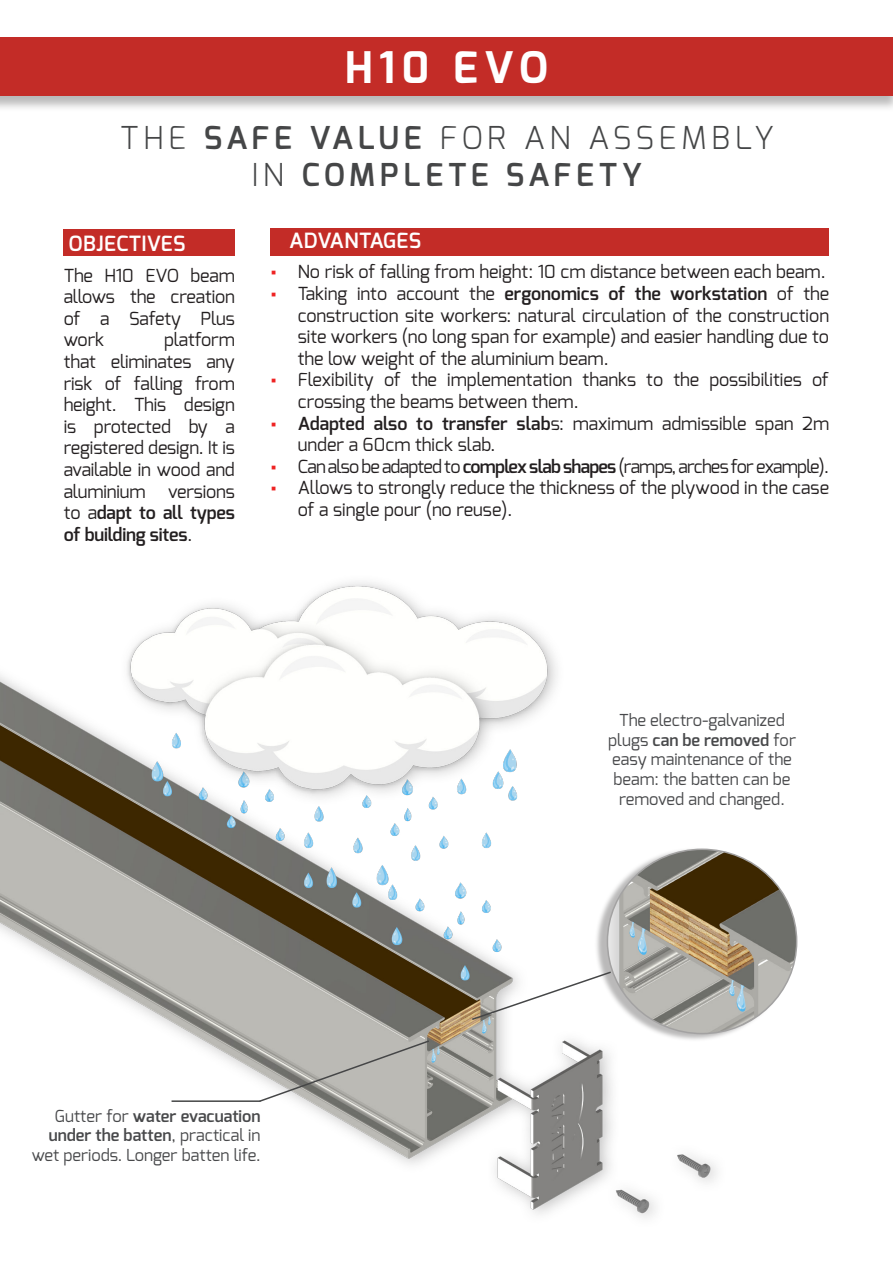
<style>
.page{position:relative;width:893px;height:1263px;background:#fff}
.page>*{position:absolute;margin:0;border:0;box-sizing:border-box;transform-origin:0 0}
.t1{font:700 43.5px "Exo";letter-spacing:.15em;color:#fff}
.t2{font:300 31.5px "Exo";letter-spacing:.15em;color:#454647}
.t3{font:600 31.5px "Exo";letter-spacing:.15em;color:#454647}
.t4{font:600 21px "Exo";letter-spacing:.02em;color:#fff}
.t5{font:18px/21.6px "Exo";letter-spacing:-.01em;color:#231f20;text-align:justify}
.t6{font:18px "Exo";letter-spacing:-.04em;color:#231f20}
.t7{font:16.5px/19.8px "Exo";color:#48494b;text-align:center}
.s1{font-weight:600}
.s2{font-weight:300}
.s3{font-family:"Arial";font-size:16.5px;color:#ee2323}
</style>
<div class="page">
<div style="left:271px;top:228px;width:558px;height:27px;background:#c32c27"></div>
<img style="left:0;top:582px;width:798px;height:636px">
<div style="left:0;top:38px;width:893px;height:75px;background:#a3a2a2;opacity:.75"></div>
<div style="left:0;top:37px;width:893px;height:59px;background:#c32c27"></div>
<div style="left:64px;top:229px;width:171px;height:27px;background:#c32c27"></div>
<div style="left:594px;top:847px;width:200px;height:195px;background:#a3a2a2;opacity:.75"></div>
<img style="left:607px;top:849px;width:190px;height:184px">
<svg style="left:470px;top:970px;width:143px;height:51px"></svg>
<hr style="left:172px;top:1100px;width:88px;height:2px;background:#454647">
<svg style="left:258px;top:1039px;width:173px;height:64px"></svg>
<p class="t1" style="left:345px;top:40px;width:205px">H10 EVO</p>
<p class="t2" style="left:120px;top:117px;width:655px">THE <span class="s1">SAFE VALUE</span> FOR AN ASSEMBLY</p>
<p class="t3" style="left:252px;top:155px;width:392px"><span class="s2">IN</span> COMPLETE SAFETY</p>
<p class="t4" style="left:69px;top:230px;width:118px">OBJECTIVES</p>
<p class="t5" style="left:64px;top:264px;width:173px">The H10 EVO beam allows the creation of a Safety Plus work</p>
<p class="t5" style="left:64px;top:329px;width:173px;text-indent:100px">platform that eliminates any risk of falling from height. This design is protected by a registered design. It is available in wood and aluminium versions to a<span class="s1">dapt to all types of building sites</span>.</p>
<p class="t4" style="left:289px;top:227px;width:134px">ADVANTAGES</p>
<p class="t5" style="left:271px;top:261px;width:556px"><span class="s3">▪</span> No risk of falling from height: 10 cm distance between each beam.</p>
<p class="t5" style="left:298px;top:283px;width:533px;text-indent:-27px"><span class="s3">▪</span> Taking into account the <span class="s1">ergonomics of the workstation</span> of the construction site workers: natural circulation of the construction site workers (no long span for example) and easier handling due to the low weight of the aluminium beam.</p>
<p class="t5" style="left:298px;top:369px;width:533px;text-indent:-27px"><span class="s3">▪</span> Flexibility of the implementation thanks to the possibilities of crossing the beams between them.</p>
<p class="t5" style="left:298px;top:412px;width:533px;text-indent:-27px"><span class="s3">▪</span> <span class="s1">Adapted also to transfer slab</span>s: maximum admissible span 2m under a 60cm thick slab.</p>
<p class="t6" style="left:271px;top:455px;width:560px"><span class="s3">▪</span> Can also be adapted to <span class="s1">complex slab shapes</span> (ramps, arches for example).</p>
<p class="t5" style="left:298px;top:477px;width:533px;text-indent:-27px"><span class="s3">▪</span> Allows to strongly reduce the thickness of the plywood in the case of a single pour (no reuse).</p>
<p class="t7" style="left:608px;top:710px;width:189px">The electro-galvanized plugs <span class="s1">can be removed</span> for easy maintenance of the beam: the batten can be removed and changed.</p>
<p class="t7" style="left:32px;top:1105px;width:230px;text-align:right">Gutter for <span class="s1">water evacuation under the batten</span>, practical in wet periods. Longer batten life.</p>
</div>
